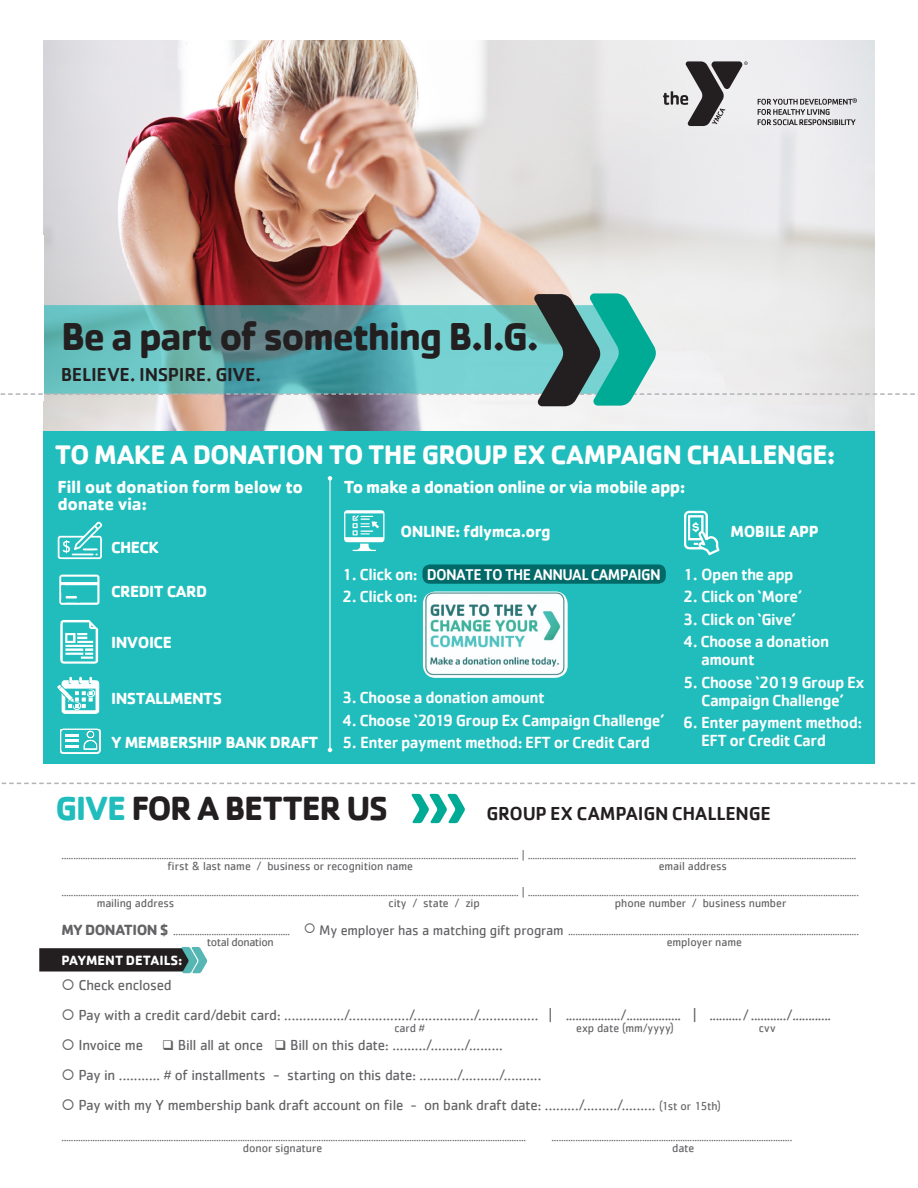
<style>
.page{position:relative;width:918px;height:1188px;background:#fff}
.page>*{position:absolute;margin:0;border:0;box-sizing:border-box;transform-origin:0 0}
.t1{font:700 40.2px "Cachet";letter-spacing:-.05em;color:#231f20}
.t2{font:700 34.65px "Cachet";letter-spacing:-.04em;color:#231f20}
.t3{font:700 27.75px "Cachet";letter-spacing:-.03em;color:#fff}
.t4{font:500 19.35px "Cachet";letter-spacing:-.015em;color:#231f20}
.t5{font:700 18px/16.8px "Cachet";letter-spacing:-.03em;color:#fff}
.t6{font:500 16.65px/18px "Cachet";letter-spacing:-.03em;color:#fff;text-align:center}
.t7{font:700 16.65px "Cachet";letter-spacing:-.03em;color:#fff}
.t8{font:500 16.5px "Cachet";letter-spacing:-.03em;color:#fff}
.t9{font:500 16.05px "Cachet";letter-spacing:-.04em;color:#fff;scale:.96 1}
.t10{font:15px "Cachet";letter-spacing:-.015em;color:#636366}
.t11{font:700 13.8px "Cachet";letter-spacing:.005em;color:#fff}
.t12{font:12px "Cachet";letter-spacing:-.005em;color:#636366}
.t13{font:12px "Cachet";letter-spacing:-.035em;color:#636366}
.t14{font:12px "Cachet";letter-spacing:-.025em;color:#636366}
.t15{font:11.25px "Cachet";color:#636366}
.s1{font-size:16.65px}
.s2{color:#21bdbd}
.s3{font-weight:700;font-size:15.3px}
.s4{font-size:14.4px}
</style>
<div class="page">
<svg style="left:39px;top:947px;width:168px;height:26px;background:#414849"></svg>
<img style="left:44px;top:41px;width:831px;height:390px">
<div style="left:43px;top:431px;width:832px;height:333px;background:#21bdbd"></div>
<img style="left:344px;top:510px;width:41px;height:32px">
<img style="left:58px;top:522px;width:44px;height:37px">
<img style="left:684px;top:511px;width:35px;height:44px">
<img style="left:57px;top:677px;width:43px;height:37px">
<img style="left:60px;top:620px;width:38px;height:44px">
<div style="left:69px;top:624px;width:19px;height:9px;background:#21bdbd"></div>
<img style="left:59px;top:575px;width:41px;height:30px">
<div style="left:61px;top:577px;width:36px;height:5px;border:1px solid #21bdbd"></div>
<div style="left:77px;top:585px;width:20px;height:17px;border:1px solid #21bdbd"></div>
<div style="left:61px;top:585px;width:16px;height:8px;border:1px solid #21bdbd"></div>
<div style="left:61px;top:585px;width:4px;height:17px;border:1px solid #21bdbd"></div>
<img style="left:423px;top:591px;width:145px;height:87px">
<img style="left:60px;top:728px;width:36px;height:26px">
<svg style="left:65px;top:734px;width:13px;height:14px"></svg>
<div style="left:60px;top:729px;width:40px;height:24px;border:1px solid #fff;border-radius:3px"></div>
<svg style="left:663px;top:61px;width:85px;height:65px"></svg>
<svg style="left:758px;top:98px;width:99px;height:27px;background:#b8b7b9"></svg>
<hr style="left:329px;top:478px;width:2px;height:272px;background:#fff">
<svg style="left:328px;top:476px;width:4px;height:5px"></svg>
<svg style="left:328px;top:748px;width:4px;height:4px"></svg>
<div style="left:422px;top:564px;width:244px;height:20px;background:#016a69;border-radius:8px"></div>
<svg style="left:1px;top:783px;width:915px;height:1px"></svg>
<svg style="left:0;top:293px;width:918px;height:113px"></svg>
<svg style="left:412px;top:794px;width:53px;height:29px"></svg>
<p class="t1" style="left:61px;top:311px;width:480px">Be a part of something B.I.G.</p>
<p class="t4" style="left:61px;top:362px;width:202px">BELIEVE. INSPIRE. GIVE.</p>
<p class="t3" style="left:55px;top:437px;width:782px">TO MAKE A DONATION TO THE GROUP EX CAMPAIGN CHALLENGE:</p>
<p class="t5" style="left:344px;top:478px;width:343px">To make a donation online or via mobile app:</p>
<p class="t5" style="left:58px;top:478px;width:247px">Fill out donation form below to donate via:</p>
<p class="t7" style="left:111px;top:537px;width:49px">CHECK</p>
<p class="t7" style="left:401px;top:521px;width:152px">ONLINE: fdlymca.org</p>
<p class="t7" style="left:731px;top:521px;width:90px">MOBILE APP</p>
<p class="t9" style="left:342px;top:564px;width:333px"><span class="s1">1. Click on:</span> DONATE TO THE ANNUAL CAMPAIGN</p>
<p class="t6" style="left:342px;top:587px;width:77px">2. Click on:</p>
<p class="t6" style="left:683px;top:565px;width:112px">1. Open the app</p>
<p class="t6" style="left:683px;top:587px;width:120px">2. Click on ‘More’</p>
<p class="t6" style="left:683px;top:610px;width:114px">3. Click on ‘Give’</p>
<p class="t6" style="left:683px;top:632px;width:148px">4. Choose a donation</p>
<p class="t6" style="left:701px;top:650px;width:55px">amount</p>
<p class="t6" style="left:683px;top:673px;width:183px">5. Choose ‘2019 Group Ex<br>Campaign Challenge’</p>
<p class="t8" style="left:683px;top:712px;width:181px">6. Enter payment method:</p>
<p class="t7" style="left:111px;top:581px;width:98px">CREDIT CARD</p>
<p class="t7" style="left:111px;top:632px;width:62px">INVOICE</p>
<p class="t6" style="left:342px;top:688px;width:204px">3. Choose a donation amount</p>
<p class="t6" style="left:342px;top:710px;width:324px">4. Choose ‘2019 Group Ex Campaign Challenge’</p>
<p class="t6" style="left:342px;top:733px;width:310px">5. Enter payment method: EFT or Credit Card</p>
<p class="t7" style="left:111px;top:688px;width:112px">INSTALLMENTS</p>
<p class="t7" style="left:111px;top:731px;width:209px">Y MEMBERSHIP BANK DRAFT</p>
<p class="t6" style="left:701px;top:731px;width:126px">EFT or Credit Card</p>
<p class="t2" style="left:56px;top:786px;width:334px"><span class="s2">GIVE</span> FOR A BETTER US</p>
<p class="t4" style="left:487px;top:801px;width:286px">GROUP EX CAMPAIGN CHALLENGE</p>
<p class="t15" style="left:61px;top:848px;width:797px">................................................................................................................................................................................................ | ..........................................................................................................................................</p>
<p class="t12" style="left:168px;top:859px;width:247px">first &amp; last name / business or recognition name</p>
<p class="t12" style="left:659px;top:859px;width:70px">email address</p>
<p class="t15" style="left:61px;top:885px;width:799px">................................................................................................................................................................................................ | ...........................................................................................................................................</p>
<p class="t12" style="left:97px;top:896px;width:79px">mailing address</p>
<p class="t12" style="left:389px;top:896px;width:93px">city / state / zip</p>
<p class="t12" style="left:615px;top:896px;width:173px">phone number / business number</p>
<p class="t15" style="left:61px;top:924px;width:799px"><span class="s3">MY DONATION $</span> ................................................. ○ <span class="s4">My employer has a matching gift program</span> ..........................................................................................................................</p>
<p class="t13" style="left:207px;top:934px;width:68px">total donation</p>
<p class="t12" style="left:667px;top:934px;width:77px">employer name</p>
<p class="t11" style="left:61px;top:952px;width:123px">PAYMENT DETAILS:</p>
<p class="t10" style="left:61px;top:976px;width:112px">○ Check enclosed</p>
<p class="t10" style="left:61px;top:1006px;width:771px">○ Pay with a credit card/debit card: ................/................/................/................ | ................./................. | ........../.........../............</p>
<p class="t10" style="left:61px;top:1036px;width:83px">○ Invoice me</p>
<p class="t10" style="left:162px;top:1036px;width:342px">❑ Bill all at once ❑ Bill on this date: ........./........./.........</p>
<p class="t10" style="left:61px;top:1066px;width:481px">○ Pay in ........... # of installments - starting on this date: ........../........../..........</p>
<p class="t10" style="left:61px;top:1096px;width:595px">○ Pay with my Y membership bank draft account on file <span class="s4">-</span> on bank draft date: ........./........./.........</p>
<p class="t15" style="left:61px;top:1130px;width:466px">...................................................................................................................................................................................................</p>
<p class="t15" style="left:552px;top:1130px;width:242px">.....................................................................................................</p>
<p class="t12" style="left:243px;top:1141px;width:81px">donor signature</p>
<p class="t12" style="left:672px;top:1141px;width:24px">date</p>
<p class="t12" style="left:394px;top:1021px;width:32px">card #</p>
<p class="t12" style="left:576px;top:1021px;width:99px">exp date (mm/yyyy)</p>
<p class="t12" style="left:759px;top:1021px;width:18px">cvv</p>
<p class="t14" style="left:659px;top:1098px;width:63px">(1st or 15th)</p>
</div>
